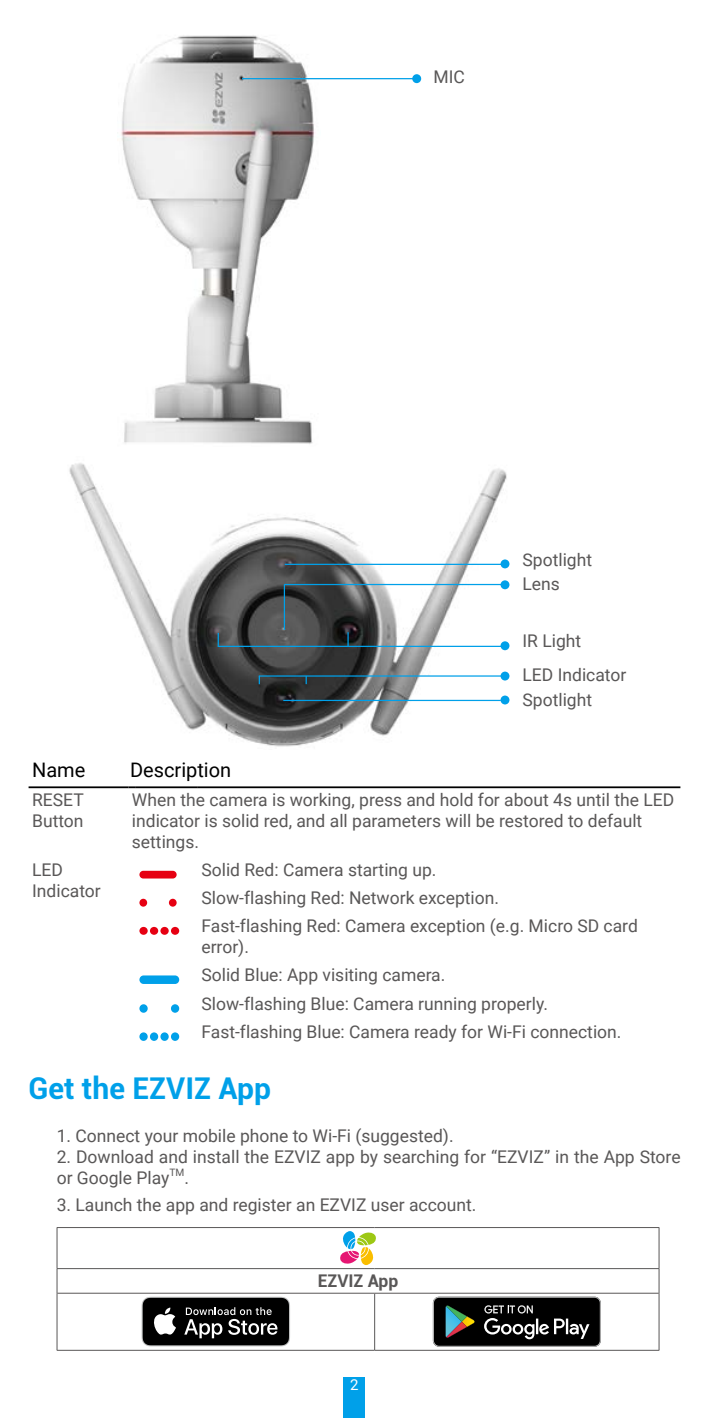
<style>
.page{position:relative;width:709px;height:1418px;background:#fff}
.page>*{position:absolute;margin:0;border:0;box-sizing:border-box;transform-origin:0 0}
.t1{font:700 30px "Roboto";color:#00a0e9}
.t2{font:20px "Roboto";color:#000}
.t3{font:17.5px/21px "Roboto";color:#595757}
.t4{font:700 17.5px "Roboto";color:#595757}
.t5{font:15px "Roboto";color:#fff}
.t6{font:10.25px "Roboto";color:#595757}
</style>
<div class="page">
<div style="left:344px;top:1376px;width:21px;height:41px;background:#00a0e9"></div>
<img style="left:121px;top:35px;width:199px;height:409px">
<div style="left:412px;top:74px;width:9px;height:9px;background:#00a0e9;border-radius:50%"></div>
<hr style="left:242px;top:78px;width:175px;height:1px;background:#00a0e9">
<hr style="left:29px;top:786px;width:99px;height:2px;background:#000">
<svg style="left:128px;top:786px;width:8px;height:2px"></svg>
<hr style="left:136px;top:786px;width:62px;height:2px;background:#000">
<hr style="left:198px;top:786px;width:482px;height:2px;background:#000">
<img style="left:69px;top:463px;width:441px;height:284px">
<div style="left:500px;top:671px;width:9px;height:9px;background:#00a0e9;border-radius:50%"></div>
<div style="left:500px;top:695px;width:9px;height:9px;background:#00a0e9;border-radius:50%"></div>
<hr style="left:284px;top:584px;width:222px;height:1px;background:#00a0e9">
<div style="left:500px;top:580px;width:9px;height:9px;background:#00a0e9;border-radius:50%"></div>
<hr style="left:259px;top:675px;width:243px;height:1px;background:#00a0e9">
<hr style="left:218px;top:645px;width:287px;height:2px;background:#00a0e9">
<div style="left:500px;top:641px;width:9px;height:9px;background:#00a0e9;border-radius:50%"></div>
<svg style="left:218px;top:633px;width:1px;height:13px"></svg>
<svg style="left:305px;top:676px;width:2px;height:8px"></svg>
<svg style="left:347px;top:632px;width:2px;height:14px"></svg>
<hr style="left:284px;top:584px;width:1px;height:46px;background:#00a0e9">
<hr style="left:285px;top:563px;width:217px;height:2px;background:#00a0e9">
<hr style="left:283px;top:699px;width:218px;height:2px;background:#00a0e9">
<div style="left:500px;top:559px;width:9px;height:9px;background:#00a0e9;border-radius:50%"></div>
<div style="left:139px;top:870px;width:38px;height:8px;background:#e60012;border-radius:4px"></div>
<div style="left:139px;top:898px;width:8px;height:8px;background:#e60012;border-radius:50%"></div>
<div style="left:169px;top:898px;width:8px;height:8px;background:#e60012;border-radius:50%"></div>
<svg style="left:139px;top:926px;width:9px;height:8px"></svg>
<div style="left:171px;top:926px;width:8px;height:8px;background:#e60012;border-radius:50%"></div>
<div style="left:150px;top:926px;width:8px;height:8px;background:#e60012;border-radius:50%"></div>
<svg style="left:160px;top:926px;width:9px;height:8px"></svg>
<div style="left:139px;top:975px;width:40px;height:8px;background:#00a0e9;border-radius:4px"></div>
<div style="left:139px;top:1004px;width:9px;height:8px;background:#00a0e9;border-radius:50%"></div>
<div style="left:171px;top:1004px;width:8px;height:8px;background:#00a0e9;border-radius:50%"></div>
<div style="left:139px;top:1032px;width:9px;height:8px;background:#00a0e9;border-radius:50%"></div>
<div style="left:171px;top:1032px;width:8px;height:8px;background:#00a0e9;border-radius:50%"></div>
<div style="left:150px;top:1032px;width:8px;height:8px;background:#00a0e9;border-radius:50%"></div>
<div style="left:160px;top:1032px;width:9px;height:8px;background:#00a0e9;border-radius:50%"></div>
<hr style="left:57px;top:1268px;width:317px;height:1px;background:#595757">
<hr style="left:374px;top:1268px;width:285px;height:1px;background:#595757">
<hr style="left:57px;top:1292px;width:317px;height:1px;background:#595757">
<hr style="left:374px;top:1292px;width:284px;height:1px;background:#595757">
<hr style="left:374px;top:1293px;width:1px;height:56px;background:#595757">
<hr style="left:57px;top:1227px;width:317px;height:1px;background:#595757">
<hr style="left:57px;top:1227px;width:1px;height:41px;background:#595757">
<hr style="left:374px;top:1227px;width:285px;height:1px;background:#595757">
<hr style="left:658px;top:1227px;width:1px;height:41px;background:#595757">
<svg style="left:57px;top:1268px;width:1px;height:25px"></svg>
<svg style="left:658px;top:1268px;width:1px;height:25px"></svg>
<hr style="left:57px;top:1293px;width:1px;height:56px;background:#595757">
<hr style="left:658px;top:1293px;width:1px;height:56px;background:#595757">
<hr style="left:57px;top:1349px;width:317px;height:1px;background:#595757">
<hr style="left:374px;top:1349px;width:285px;height:1px;background:#595757">
<svg style="left:340px;top:1231px;width:36px;height:33px"></svg>
<svg style="left:142px;top:1296px;width:148px;height:50px;background:#343434"></svg>
<svg style="left:433px;top:1296px;width:168px;height:50px;background:#292b2a"></svg>
<p class="t3" style="left:433px;top:66px;width:33px">MIC</p>
<p class="t3" style="left:522px;top:548px;width:71px">Spotlight</p>
<p class="t3" style="left:522px;top:572px;width:39px">Lens</p>
<p class="t3" style="left:522px;top:629px;width:60px">IR Light</p>
<p class="t3" style="left:522px;top:663px;width:105px">LED Indicator</p>
<p class="t3" style="left:522px;top:688px;width:71px">Spotlight</p>
<p class="t2" style="left:32px;top:756px;width:55px">Name</p>
<p class="t2" style="left:130px;top:756px;width:103px">Description</p>
<p class="t3" style="left:32px;top:788px;width:53px">RESET<br>Button</p>
<p class="t3" style="left:132px;top:788px;width:544px">When the camera is working, press and hold for about 4s until the LED indicator is solid red, and all parameters will be restored to default settings.</p>
<p class="t3" style="left:32px;top:858px;width:70px">LED<br>Indicator</p>
<p class="t3" style="left:201px;top:855px;width:438px;line-height:28.2px">Solid Red: Camera starting up.<br>Slow-flashing Red: Network exception.<br>Fast-flashing Red: Camera exception (e.g. Micro SD card</p>
<p class="t3" style="left:201px;top:932px;width:421px;line-height:28.2px">error).<br>Solid Blue: App visiting camera.<br>Slow-flashing Blue: Camera running properly.<br>Fast-flashing Blue: Camera ready for Wi-Fi connection.</p>
<h1 class="t1" style="left:28px;top:1066px;width:244px">Get the EZVIZ App</h1>
<p class="t3" style="left:57px;top:1124px;width:398px">1. Connect your mobile phone to Wi-Fi (suggested).</p>
<p class="t3" style="left:57px;top:1145px;width:625px">2. Download and install the EZVIZ app by searching for “EZVIZ” in the App Store or Google Play</p>
<p class="t6" style="left:169px;top:1164px;width:16px">TM</p>
<p class="t3" style="left:184px;top:1166px;width:6px">.</p>
<p class="t3" style="left:57px;top:1193px;width:421px">3. Launch the app and register an EZVIZ user account.</p>
<p class="t4" style="left:318px;top:1268px;width:82px">EZVIZ App</p>
<p class="t5" style="left:350px;top:1373px;width:10px">2</p>
</div>
